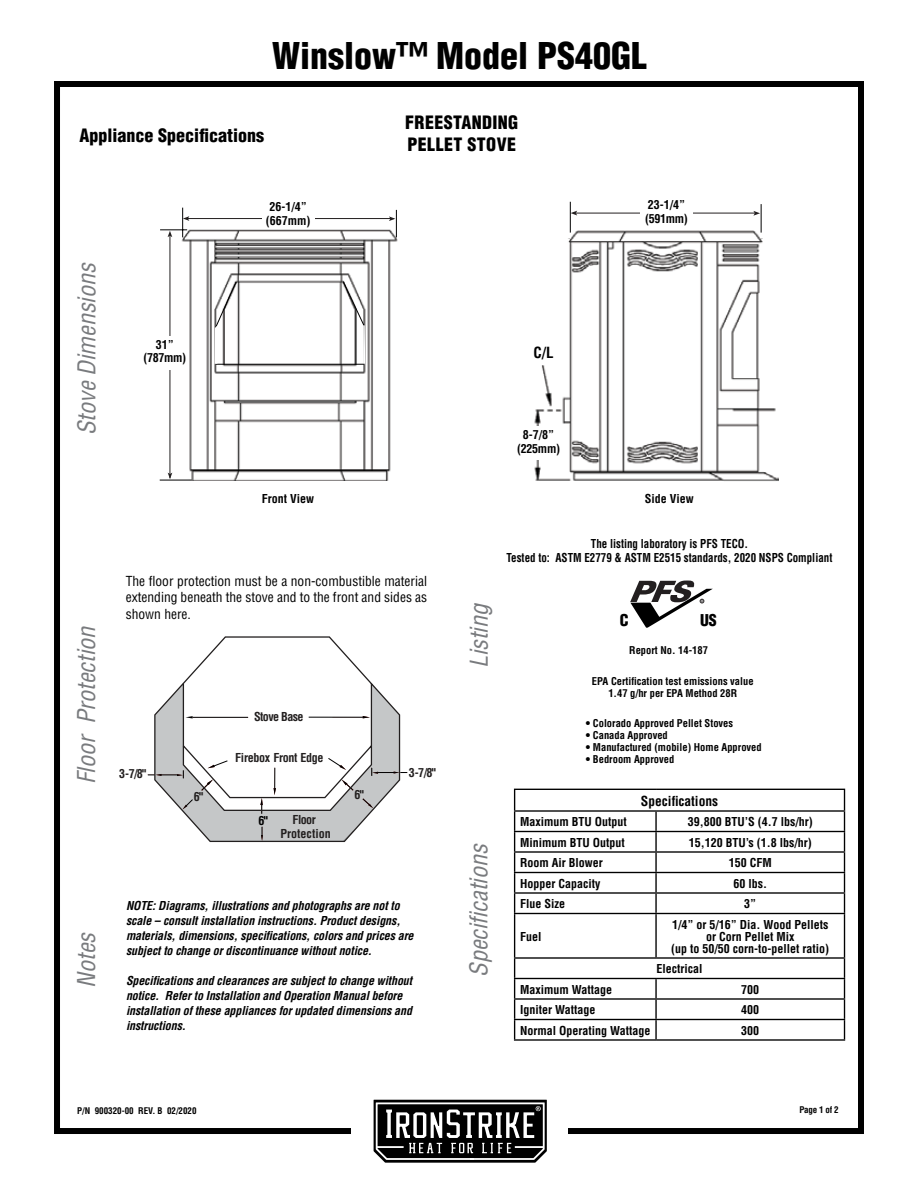
<style>
.page{position:relative;width:918px;height:1188px;background:#fff}
.page>*{position:absolute;margin:0;border:0;box-sizing:border-box;transform-origin:0 0}
.t1{font:900 condensed 36px "Helvetica";color:#000}
.t2{font:italic condensed 24px "Helvetica";color:#797b7e}
.t3{font:900 condensed 18px/21.6px "Helvetica";letter-spacing:.02em;color:#000}
.t4{font:900 condensed 18px "Helvetica";color:#000}
.t5{font:900 condensed 15.9px "Helvetica";color:#000}
.t6{font:700 condensed 15px "Helvetica";color:#000}
.t7{font:condensed 13.5px/16.5px "Helvetica";color:#000;text-align:justify}
.t8{font:700 condensed 13.5px "Helvetica";color:#000}
.t9{font:12.9px "Times New Roman";color:#000}
.t10{font:italic 700 condensed 12px/15px "Helvetica";letter-spacing:-.01em;color:#000}
.t11{font:700 condensed 12px/13.8px "Helvetica";color:#000;text-align:center}
.t12{font:700 condensed 12px/14.4px "Helvetica";color:#000;text-align:center;scale:.91 1}
.t13{font:700 condensed 12px "Helvetica";letter-spacing:-.025em;color:#221f1f}
.t14{font:700 condensed 12px/14.4px "Helvetica";color:#221f1f;text-align:center}
.t15{font:700 condensed 12px "Helvetica";letter-spacing:-.05em;color:#221f1f}
.t16{font:700 condensed 10.5px/12px "Helvetica";color:#000;text-align:center}
.t17{font:700 condensed 9px "Helvetica";color:#000}
</style>
<div class="page">
<div style="left:54px;top:81px;width:810px;height:1053px;border:6px solid #000"></div>
<img style="left:192px;top:229px;width:206px;height:251px">
<svg style="left:215px;top:280px;width:150px;height:85px"></svg>
<hr style="left:188px;top:218px;width:206px;height:1px;background:#221f1f">
<svg style="left:389px;top:210px;width:9px;height:29px"></svg>
<svg style="left:159px;top:208px;width:33px;height:273px"></svg>
<hr style="left:160px;top:480px;width:32px;height:1px;background:#000">
<div style="left:262px;top:199px;width:52px;height:30px;background:#fff"></div>
<div style="left:142px;top:336px;width:45px;height:33px;background:#fff"></div>
<img style="left:534px;top:210px;width:245px;height:271px">
<div style="left:533px;top:344px;width:32px;height:20px;background:#fff"></div>
<svg style="left:565px;top:201px;width:6px;height:37px"></svg>
<div style="left:760px;top:201px;width:9px;height:37px;background:#fff"></div>
<hr style="left:576px;top:213px;width:181px;height:1px;background:#231f20">
<svg style="left:571px;top:211px;width:6px;height:5px"></svg>
<hr style="left:570px;top:202px;width:1px;height:31px;background:#000">
<svg style="left:753px;top:204px;width:9px;height:29px"></svg>
<div style="left:640px;top:196px;width:53px;height:31px;background:#fff"></div>
<div style="left:522px;top:343px;width:43px;height:20px;background:#fff"></div>
<div style="left:512px;top:427px;width:53px;height:33px;background:#fff"></div>
<hr style="left:514px;top:789px;width:142px;height:1px;background:#000">
<hr style="left:656px;top:789px;width:189px;height:1px;background:#000">
<hr style="left:514px;top:810px;width:142px;height:2px;background:#000">
<hr style="left:656px;top:810px;width:189px;height:2px;background:#000">
<hr style="left:514px;top:831px;width:142px;height:1px;background:#000">
<hr style="left:656px;top:831px;width:189px;height:1px;background:#000">
<hr style="left:514px;top:851px;width:142px;height:2px;background:#000">
<hr style="left:656px;top:851px;width:189px;height:2px;background:#000">
<hr style="left:514px;top:872px;width:142px;height:1px;background:#000">
<hr style="left:656px;top:872px;width:189px;height:1px;background:#000">
<hr style="left:514px;top:892px;width:142px;height:2px;background:#000">
<svg style="left:514px;top:790px;width:1px;height:123px"></svg>
<hr style="left:656px;top:892px;width:189px;height:2px;background:#000">
<svg style="left:655px;top:812px;width:2px;height:101px"></svg>
<svg style="left:844px;top:790px;width:1px;height:123px"></svg>
<hr style="left:514px;top:913px;width:142px;height:1px;background:#000">
<hr style="left:514px;top:914px;width:1px;height:43px;background:#000">
<hr style="left:656px;top:913px;width:189px;height:1px;background:#000">
<hr style="left:655px;top:914px;width:2px;height:43px;background:#000">
<hr style="left:844px;top:914px;width:1px;height:43px;background:#000">
<hr style="left:514px;top:957px;width:142px;height:2px;background:#000">
<hr style="left:656px;top:957px;width:189px;height:2px;background:#000">
<hr style="left:514px;top:978px;width:142px;height:1px;background:#000">
<hr style="left:656px;top:978px;width:189px;height:1px;background:#000">
<hr style="left:514px;top:998px;width:142px;height:2px;background:#000">
<hr style="left:656px;top:998px;width:189px;height:2px;background:#000">
<hr style="left:514px;top:1019px;width:142px;height:1px;background:#000">
<svg style="left:514px;top:959px;width:1px;height:80px"></svg>
<hr style="left:656px;top:1019px;width:189px;height:1px;background:#000">
<svg style="left:655px;top:979px;width:2px;height:60px"></svg>
<svg style="left:844px;top:959px;width:1px;height:80px"></svg>
<hr style="left:514px;top:1039px;width:142px;height:2px;background:#000">
<hr style="left:656px;top:1039px;width:189px;height:2px;background:#000">
<svg style="left:630px;top:581px;width:83px;height:47px"></svg>
<svg style="left:154px;top:636px;width:247px;height:206px"></svg>
<div style="left:351px;top:1117px;width:216px;height:25px;background:#fff"></div>
<svg style="left:374px;top:1100px;width:173px;height:63px"></svg>
<h1 class="t1" style="left:272px;top:33px;width:377px">Winslow™ Model PS40GL</h1>
<h3 class="t4" style="left:80px;top:124px;width:186px">Appliance Specifications</h3>
<h3 class="t3" style="left:405px;top:112px;width:115px">FREESTANDING<br>PELLET STOVE</h3>
<h2 class="t2" style="left:72px;top:435px;width:174px;rotate:-90deg">Stove Dimensions</h2>
<p class="t11" style="left:143px;top:337px;width:44px">31” (787mm)</p>
<p class="t11" style="left:266px;top:200px;width:46px">26-1/4” (667mm)</p>
<p class="t9" style="left:263px;top:205px;width:59px">Front View</p>
<p class="t11" style="left:262px;top:491px;width:54px">Front View</p>
<h2 class="t2" style="left:71px;top:784px;width:160px;rotate:-90deg">Floor Protection</h2>
<p class="t7" style="left:126px;top:572px;width:303px">The floor protection must be a non-combustible material extending beneath the stove and to the front and sides as shown here.</p>
<p class="t15" style="left:254px;top:709px;width:51px">Stove Base</p>
<p class="t13" style="left:235px;top:750px;width:90px">Firebox Front Edge</p>
<p class="t13" style="left:119px;top:766px;width:29px">3-7/8"</p>
<p class="t13" style="left:409px;top:765px;width:29px">3-7/8"</p>
<p class="t13" style="left:194px;top:789px;width:11px">6"</p>
<p class="t11" style="left:258px;top:814px;width:11px">6"</p>
<p class="t13" style="left:354px;top:787px;width:11px">6"</p>
<p class="t14" style="left:281px;top:812px;width:52px">Floor<br>Protection</p>
<h2 class="t2" style="left:72px;top:988px;width:57px;rotate:-90deg">Notes</h2>
<p class="t10" style="left:126px;top:898px;width:289px">NOTE: Diagrams, illustrations and photographs are not to scale – consult installation instructions. Product designs, materials, dimensions, specifications, colors and prices are subject to change or discontinuance without notice.</p>
<p class="t10" style="left:126px;top:973px;width:288px">Specifications and clearances are subject to change without notice. Refer to Installation and Operation Manual before installation of these appliances for updated dimensions and instructions.</p>
<p class="t11" style="left:645px;top:198px;width:44px;text-align:left">23-1/4” (591mm)</p>
<p class="t6" style="left:534px;top:343px;width:22px">C/L</p>
<p class="t11" style="left:517px;top:428px;width:44px">8-7/8” (225mm)</p>
<p class="t11" style="left:645px;top:491px;width:51px">Side View</p>
<p class="t12" style="left:507px;top:536px;width:360px">The listing laboratory is PFS TECO.<br>Tested to: ASTM E2779 &amp; ASTM E2515 standards, 2020 NSPS Compliant</p>
<h2 class="t2" style="left:464px;top:668px;width:67px;rotate:-90deg">Listing</h2>
<h2 class="t2" style="left:464px;top:977px;width:135px;rotate:-90deg">Specifications</h2>
<h3 class="t5" style="left:620px;top:610px;width:10px">C</h3>
<h3 class="t5" style="left:700px;top:610px;width:18px">US</h3>
<p class="t16" style="left:629px;top:644px;width:80px">Report No. 14-187</p>
<p class="t16" style="left:592px;top:676px;width:163px">EPA Certification test emissions value<br>1.47 g/hr per EPA Method 28R</p>
<p class="t16" style="left:586px;top:718px;width:149px">• Colorado Approved Pellet Stoves</p>
<p class="t16" style="left:586px;top:730px;width:83px">• Canada Approved</p>
<p class="t16" style="left:586px;top:742px;width:177px">• Manufactured (mobile) Home Approved</p>
<p class="t16" style="left:586px;top:754px;width:90px">• Bedroom Approved</p>
<p class="t8" style="left:641px;top:792px;width:79px">Specifications</p>
<p class="t11" style="left:520px;top:815px;width:108px">Maximum BTU Output</p>
<p class="t11" style="left:688px;top:815px;width:126px">39,800 BTU’S (4.7 lbs/hr)</p>
<p class="t11" style="left:520px;top:835px;width:106px">Minimum BTU Output</p>
<p class="t11" style="left:689px;top:835px;width:124px">15,120 BTU’s (1.8 lbs/hr)</p>
<p class="t11" style="left:520px;top:856px;width:84px">Room Air Blower</p>
<p class="t11" style="left:729px;top:856px;width:45px">150 CFM</p>
<p class="t11" style="left:520px;top:876px;width:82px">Hopper Capacity</p>
<p class="t11" style="left:733px;top:876px;width:35px">60 lbs.</p>
<p class="t11" style="left:520px;top:897px;width:47px">Flue Size</p>
<p class="t11" style="left:744px;top:897px;width:13px">3”</p>
<p class="t11" style="left:520px;top:929px;width:23px">Fuel</p>
<p class="t11" style="left:671px;top:918px;width:159px;line-height:12px">1/4” or 5/16” Dia. Wood Pellets or Corn Pellet Mix<br>(up to 50/50 corn-to-pellet ratio)</p>
<p class="t11" style="left:657px;top:962px;width:47px">Electrical</p>
<p class="t11" style="left:520px;top:982px;width:94px">Maximum Wattage</p>
<p class="t11" style="left:741px;top:982px;width:19px">700</p>
<p class="t11" style="left:520px;top:1003px;width:77px">Igniter Wattage</p>
<p class="t11" style="left:741px;top:1003px;width:19px">400</p>
<p class="t11" style="left:520px;top:1023px;width:132px">Normal Operating Wattage</p>
<p class="t11" style="left:741px;top:1023px;width:19px">300</p>
<p class="t17" style="left:77px;top:1105px;width:121px">P/N 900320-00 REV. B 02/2020</p>
<p class="t17" style="left:800px;top:1104px;width:41px">Page 1 of 2</p>
</div>
